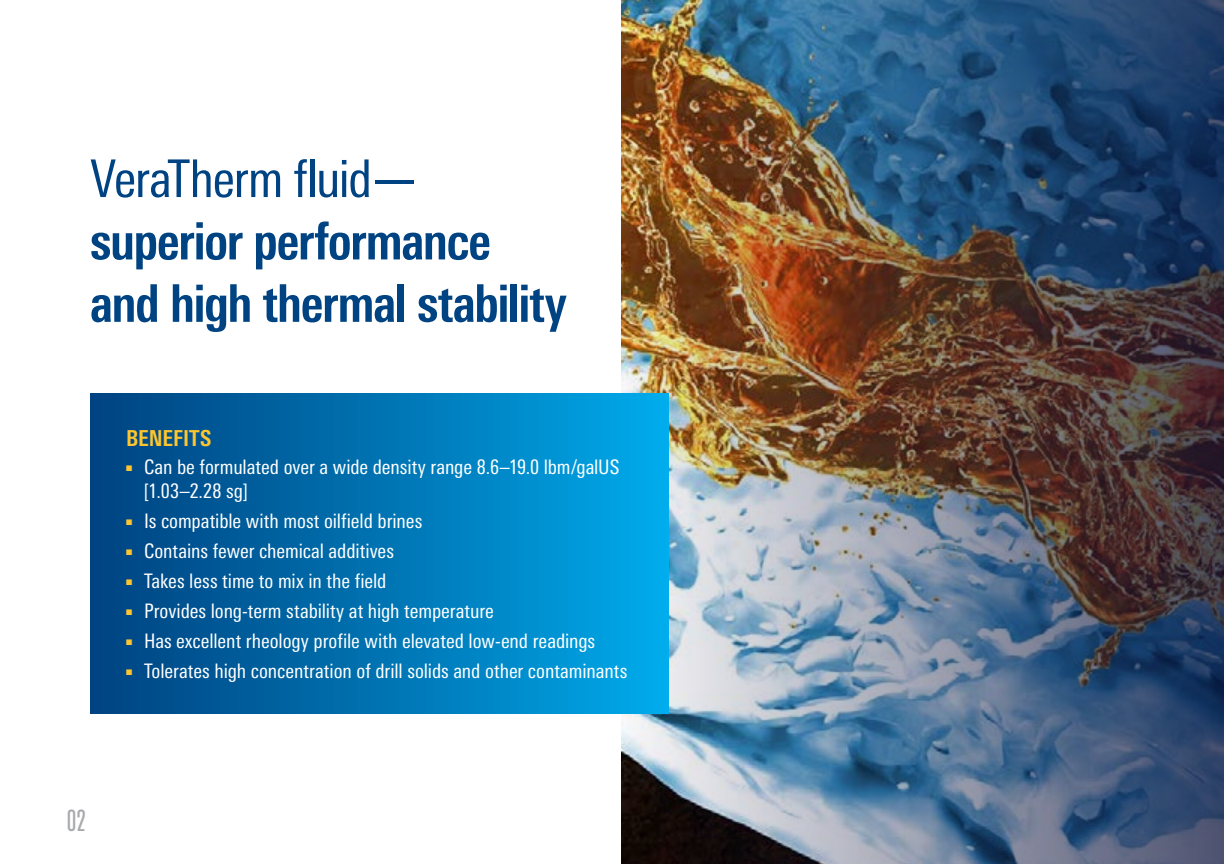
<style>
.page{position:relative;width:1224px;height:864px;background:#fff}
.page>*{position:absolute;margin:0;border:0;box-sizing:border-box;transform-origin:0 0}
.Pullout_Text{font:700 condensed 52px/62.4px "Univers Next Pro";letter-spacing:-.025em;color:#004382}
.Page_numbers_Horiz{font:300 30px "Schlumberger Con";color:#a8a9ad}
.application_subhead{font:700 condensed 22px "Univers Next Pro";color:#fec52e}
.t1{font:condensed 20px/24px "Univers Next Pro";letter-spacing:-.005em;color:#fff}
.s1{font-weight:400}
.s2{color:#fec52e}
</style>
<div class="page">
<img style="left:621px;top:0;width:603px;height:864px">
<div style="left:90px;top:393px;width:578px;height:321px;background:linear-gradient(to right,#00407e,#00a9e9)"></div>
<p class="Pullout_Text" style="left:90px;top:147px;width:478px"><span class="s1">VeraTherm fluid— </span>superior performance and high thermal stability</p>
<p class="application_subhead" style="left:126px;top:425px;width:87px">BENEFITS</p>
<p class="t1" style="left:144px;top:455px;width:477px;text-indent:-18px"><span class="s2">■</span> Can be formulated over a wide density range 8.6–19.0 lbm/galUS [1.03–2.28 sg]</p>
<p class="t1" style="left:126px;top:509px;width:298px"><span class="s2">■</span> Is compatible with most oilfield brines</p>
<p class="t1" style="left:126px;top:539px;width:270px"><span class="s2">■</span> Contains fewer chemical additives</p>
<p class="t1" style="left:126px;top:569px;width:262px"><span class="s2">■</span> Takes less time to mix in the field</p>
<p class="t1" style="left:126px;top:599px;width:370px"><span class="s2">■</span> Provides long-term stability at high temperature</p>
<p class="t1" style="left:126px;top:629px;width:471px"><span class="s2">■</span> Has excellent rheology profile with elevated low-end readings</p>
<p class="t1" style="left:126px;top:659px;width:503px"><span class="s2">■</span> Tolerates high concentration of drill solids and other contaminants</p>
<p class="Page_numbers_Horiz" style="left:67px;top:805px;width:21px">02</p>
</div>
